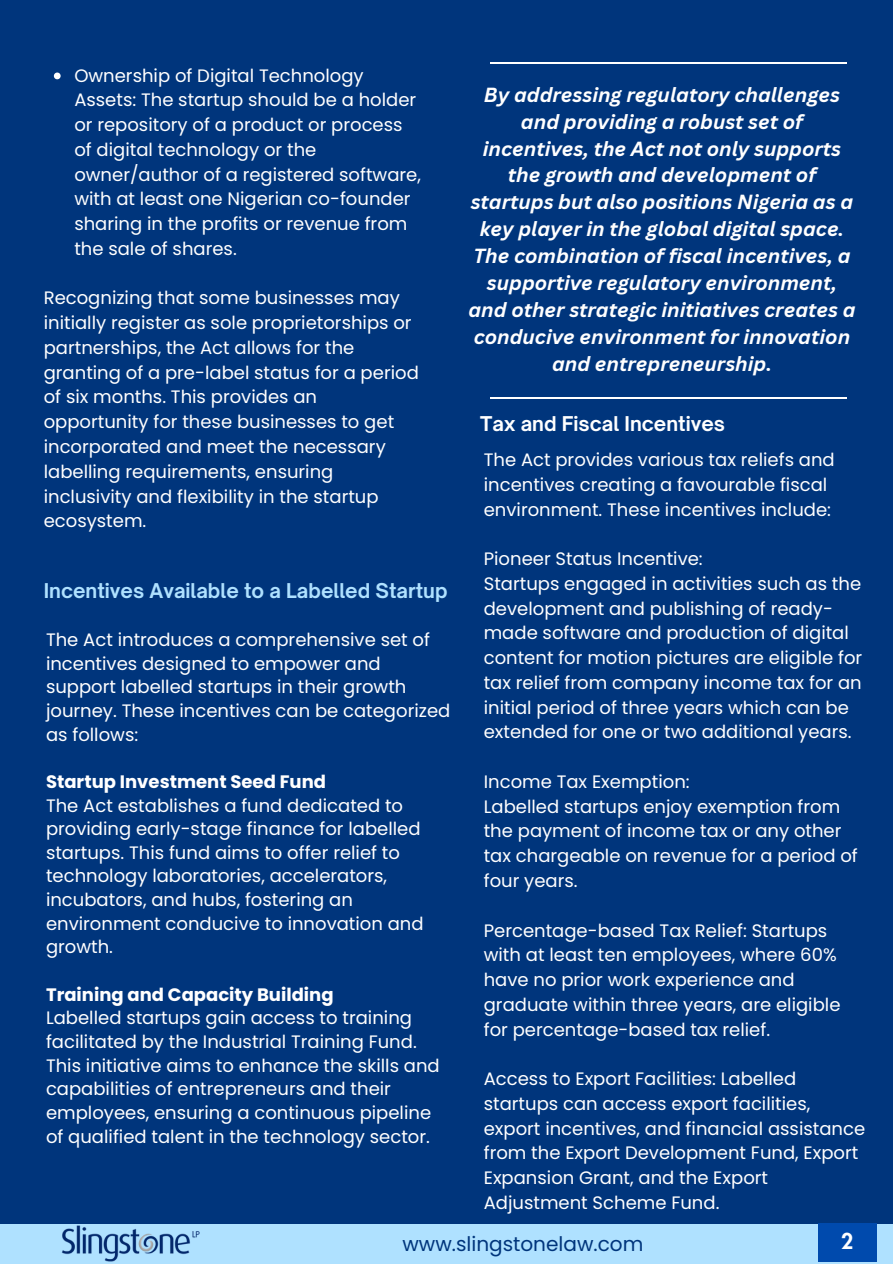
<style>
.page{position:relative;width:893px;height:1264px;background:#fff}
.page>*{position:absolute;margin:0;border:0;box-sizing:border-box;transform-origin:0 0}
.t1{font:800 21px "Futura LT Pro";color:#fff}
.t2{font:20.1px "Poppins";color:#00357c}
.t3{font:italic 700 19.95px/27px "Canva Sans";color:#fff;text-align:center}
.t4{font:700 19.5px "Open Sauce One";color:#afe1ff}
.t5{font:700 19.5px "Open Sauce One";color:#fff}
.t6{font:18px/24.8px "Poppins";color:#fff}
.t7{font:700 18px "Poppins";color:#fff}
</style>
<div class="page">
<div style="left:0;top:0;width:892px;height:1235px;background:#00357c"></div>
<div style="left:0;top:1223px;width:892px;height:40px;background:#afe1ff"></div>
<img style="left:60px;top:1223px;width:141px;height:39px">
<div style="left:818px;top:1223px;width:58px;height:38px;background:#004aad"></div>
<svg style="left:54px;top:73px;width:7px;height:6px"></svg>
<hr style="left:490px;top:397px;width:356px;height:2px;background:#fff">
<hr style="left:490px;top:62px;width:356px;height:2px;background:#fff">
<p class="t6" style="left:74px;top:63px;width:348px">Ownership of Digital Technology Assets: The startup should be a holder or repository of a product or process of digital technology or the owner/author of a registered software, with at least one Nigerian co-founder sharing in the profits or revenue from the sale of shares.</p>
<p class="t6" style="left:44px;top:286px;width:376px">Recognizing that some businesses may initially register as sole proprietorships or partnerships, the Act allows for the granting of a pre-label status for a period of six months. This provides an opportunity for these businesses to get incorporated and meet the necessary labelling requirements, ensuring inclusivity and flexibility in the startup ecosystem.</p>
<p class="t4" style="left:44px;top:578px;width:405px">Incentives Available to a Labelled Startup</p>
<p class="t6" style="left:46px;top:628px;width:406px;line-height:23.7px">The Act introduces a comprehensive set of incentives designed to empower and support labelled startups in their growth journey. These incentives can be categorized as follows:</p>
<p class="t7" style="left:46px;top:769px;width:281px">Startup Investment Seed Fund</p>
<p class="t6" style="left:46px;top:793px;width:379px;line-height:23.7px">The Act establishes a fund dedicated to providing early-stage finance for labelled startups. This fund aims to offer relief to technology laboratories, accelerators, incubators, and hubs, fostering an environment conducive to innovation and growth.</p>
<p class="t7" style="left:46px;top:981px;width:289px">Training and Capacity Building</p>
<p class="t6" style="left:46px;top:1006px;width:395px;line-height:23.7px">Labelled startups gain access to training facilitated by the Industrial Training Fund.<br>This initiative aims to enhance the skills and capabilities of entrepreneurs and their employees, ensuring a continuous pipeline of qualified talent in the technology sector.</p>
<p class="t3" style="left:468px;top:80px;width:388px">By addressing regulatory challenges and providing a robust set of incentives, the Act not only supports the growth and development of startups but also positions Nigeria as a key player in the global digital space.<br>The combination of fiscal incentives, a supportive regulatory environment, and other strategic initiatives creates a conducive environment for innovation and entrepreneurship.</p>
<p class="t5" style="left:480px;top:411px;width:246px">Tax and Fiscal Incentives</p>
<p class="t6" style="left:483px;top:447px;width:352px">The Act provides various tax reliefs and incentives creating a favourable fiscal environment. These incentives include:</p>
<p class="t6" style="left:483px;top:546px;width:220px">Pioneer Status Incentive:</p>
<p class="t6" style="left:483px;top:571px;width:380px">Startups engaged in activities such as the development and publishing of ready&shy;made software and production of digital content for motion pictures are eligible for tax relief from company income tax for an initial period of three years which can be extended for one or two additional years.</p>
<p class="t6" style="left:483px;top:769px;width:207px">Income Tax Exemption:</p>
<p class="t6" style="left:483px;top:794px;width:375px">Labelled startups enjoy exemption from the payment of income tax or any other tax chargeable on revenue for a period of four years.</p>
<p class="t6" style="left:483px;top:917px;width:358px">Percentage-based Tax Relief: Startups with at least ten employees, where 60% have no prior work experience and graduate within three years, are eligible for percentage-based tax relief.</p>
<p class="t6" style="left:483px;top:1066px;width:383px">Access to Export Facilities: Labelled startups can access export facilities, export incentives, and financial assistance from the Export Development Fund, Export Expansion Grant, and the Export Adjustment Scheme Fund.</p>
<p class="t2" style="left:402px;top:1229px;width:242px">www.slingstonelaw.com</p>
<p class="t1" style="left:841px;top:1231px;width:14px">2</p>
</div>
